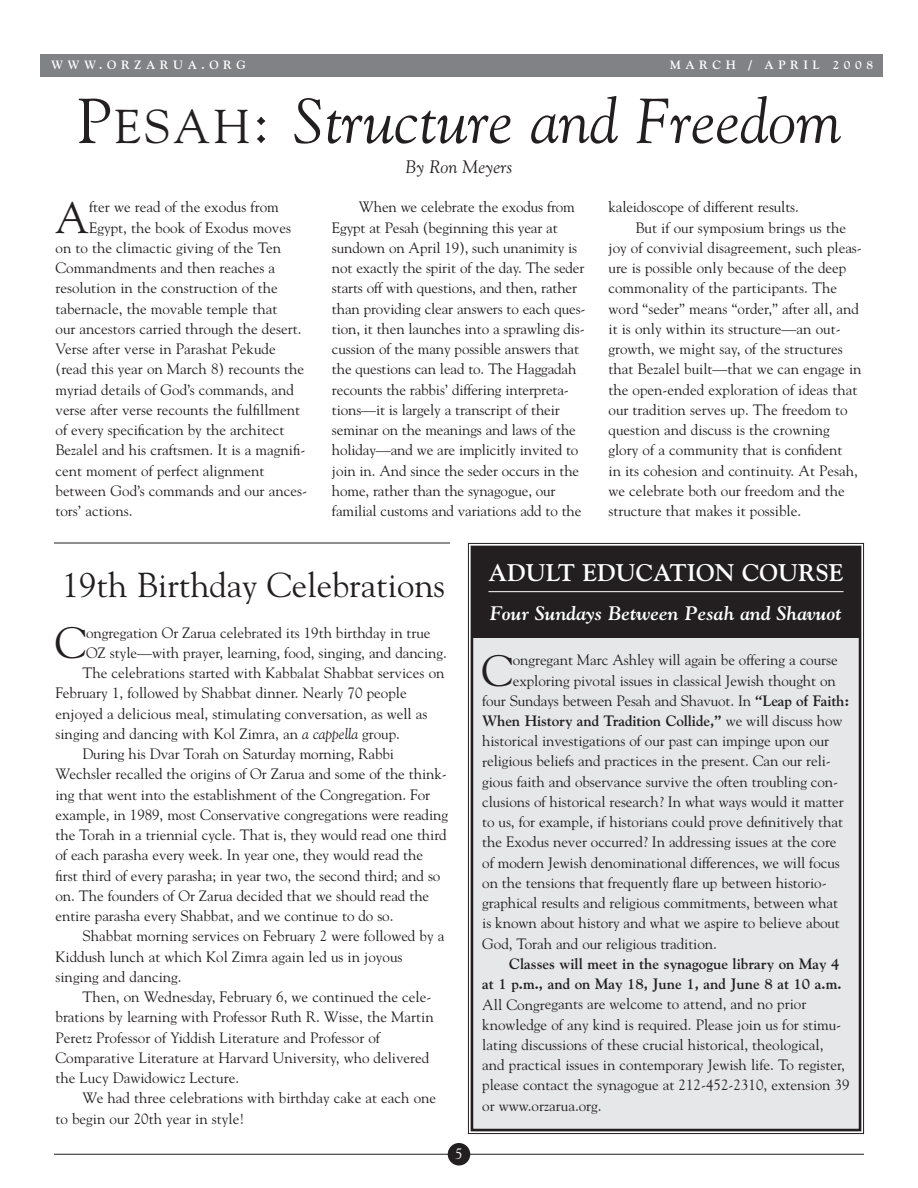
<style>
.page{position:relative;width:918px;height:1188px;background:#fff}
.page>*{position:absolute;margin:0;border:0;box-sizing:border-box;transform-origin:0 0}
.t1{font:italic 63px "Goudy";color:#231f20}
.t2{font:43.65px "Goudy";color:#231f20}
.t3{font:34.5px "Goudy";color:#231f20}
.t4{font:700 24px "Goudy";color:#fff}
.t5{font:italic 700 19.5px "Goudy";color:#fff}
.t6{font:italic 18px "Goudy";color:#231f20}
.t7{font:15px/20.2px "Goudy";color:#231f20}
.t8{font:700 15px/20.2px "Goudy";color:#231f20;text-align:right}
.t9{font:15px "Goudy";color:#fff}
.t10{font:700 12px "Goudy";letter-spacing:.38em;color:#fff}
.s1{font-style:normal}
.s2{font-style:normal;font-size:47.25px}
.s3{font-style:italic}
.s4{font-weight:700}
.s5{font-weight:400}
</style>
<div class="page">
<hr style="left:54px;top:1154px;width:810px;height:1px;background:#231f20">
<div style="left:448px;top:1143px;width:22px;height:23px;background:#231f20;border-radius:50%"></div>
<div style="left:40px;top:54px;width:844px;height:22px;background:#808285"></div>
<div style="left:473px;top:548px;width:386px;height:581px;background:#e6e7e9"></div>
<div style="left:471px;top:546px;width:390px;height:585px;border:3px solid #231f20"></div>
<div style="left:473px;top:548px;width:386px;height:90px;background:#231f20"></div>
<hr style="left:488px;top:591px;width:356px;height:1px;background:#fff">
<hr style="left:54px;top:543px;width:396px;height:1px;background:#231f20">
<p class="t10" style="left:51px;top:58px;width:196px">WWW.ORZARUA.ORG</p>
<p class="t10" style="left:670px;top:58px;width:204px">MARCH / APRIL 2008</p>
<h1 class="t1" style="left:76px;top:84px;width:767px"><span class="s1">P</span><span class="s2">ESAH</span><span class="s1">:</span> Structure and Freedom</h1>
<p class="t6" style="left:406px;top:156px;width:108px">By Ron Meyers</p>
<h2 class="t2" style="left:55px;top:192px;width:36px">A</h2>
<p class="t7" style="left:89px;top:197px;width:191px">fter we read of the exodus from</p>
<p class="t7" style="left:89px;top:217px;width:204px">Egypt, the book of Exodus moves</p>
<p class="t7" style="left:56px;top:238px;width:227px">on to the climactic giving of the Ten</p>
<p class="t7" style="left:56px;top:258px;width:221px">Commandments and then reaches a</p>
<p class="t7" style="left:56px;top:278px;width:224px">resolution in the construction of the</p>
<p class="t7" style="left:56px;top:298px;width:223px">tabernacle, the movable temple that</p>
<p class="t7" style="left:56px;top:319px;width:247px">our ancestors carried through the desert.</p>
<p class="t7" style="left:56px;top:339px;width:222px">Verse after verse in Parashat Pekude</p>
<p class="t7" style="left:56px;top:359px;width:250px">(read this year on March 8) recounts the</p>
<p class="t7" style="left:56px;top:379px;width:240px">myriad details of God’s commands, and</p>
<p class="t7" style="left:56px;top:400px;width:246px">verse after verse recounts the fulfillment</p>
<p class="t7" style="left:56px;top:420px;width:230px">of every specification by the architect</p>
<p class="t7" style="left:56px;top:440px;width:252px">Bezalel and his craftsmen. It is a magnifi-</p>
<p class="t7" style="left:56px;top:460px;width:210px">cent moment of perfect alignment</p>
<p class="t7" style="left:56px;top:481px;width:253px">between God’s commands and our ances-</p>
<p class="t7" style="left:56px;top:501px;width:79px">tors’ actions.</p>
<p class="t7" style="left:332px;top:197px;width:255px;text-indent:27px">When we celebrate the exodus from Egypt at Pesah (beginning this year at sundown on April 19), such unanimity is not exactly the spirit of the day. The seder starts off with questions, and then, rather than providing clear answers to each ques&shy;tion, it then launches into a sprawling dis&shy;cussion of the many possible answers that the questions can lead to. The Haggadah recounts the rabbis’ differing interpreta&shy;tions—it is largely a transcript of their seminar on the meanings and laws of the holiday—and we are implicitly invited to join in. And since the seder occurs in the home, rather than the synagogue, our familial customs and variations add to the</p>
<p class="t7" style="left:609px;top:197px;width:192px">kaleidoscope of different results.</p>
<p class="t7" style="left:636px;top:217px;width:212px">But if our symposium brings us the</p>
<p class="t7" style="left:609px;top:238px;width:255px">joy of convivial disagreement, such pleas-</p>
<p class="t7" style="left:609px;top:258px;width:239px">ure is possible only because of the deep</p>
<p class="t7" style="left:609px;top:278px;width:230px">commonality of the participants. The</p>
<p class="t7" style="left:609px;top:298px;width:252px">word “seder” means “order,” after all, and</p>
<p class="t7" style="left:609px;top:319px;width:234px">it is only within its structure—an out-</p>
<p class="t7" style="left:609px;top:339px;width:236px">growth, we might say, of the structures</p>
<p class="t7" style="left:609px;top:359px;width:255px">that Bezalel built—that we can engage in</p>
<p class="t7" style="left:609px;top:379px;width:250px">the open-ended exploration of ideas that</p>
<p class="t7" style="left:609px;top:400px;width:241px">our tradition serves up. The freedom to</p>
<p class="t7" style="left:609px;top:420px;width:223px">question and discuss is the crowning</p>
<p class="t7" style="left:609px;top:440px;width:235px">glory of a community that is confident</p>
<p class="t7" style="left:609px;top:460px;width:251px">in its cohesion and continuity. At Pesah,</p>
<p class="t7" style="left:609px;top:481px;width:238px">we celebrate both our freedom and the</p>
<p class="t7" style="left:609px;top:501px;width:194px">structure that makes it possible.</p>
<h3 class="t3" style="left:62px;top:565px;width:385px">19th Birthday Celebrations</h3>
<h2 class="t2" style="left:55px;top:617px;width:33px">C</h2>
<p class="t7" style="left:86px;top:622px;width:346px">ongregation Or Zarua celebrated its 19th birthday in true</p>
<p class="t7" style="left:86px;top:643px;width:362px">OZ style—with prayer, learning, food, singing, and dancing.</p>
<p class="t7" style="left:82px;top:663px;width:364px">The celebrations started with Kabbalat Shabbat services on</p>
<p class="t7" style="left:55px;top:683px;width:353px">February 1, followed by Shabbat dinner. Nearly 70 people</p>
<p class="t7" style="left:55px;top:703px;width:374px">enjoyed a delicious meal, stimulating conversation, as well as</p>
<p class="t7" style="left:55px;top:724px;width:346px">singing and dancing with Kol Zimra, an <span class="s3">a cappella</span> group.</p>
<p class="t7" style="left:82px;top:744px;width:313px">During his Dvar Torah on Saturday morning, Rabbi</p>
<p class="t7" style="left:56px;top:764px;width:393px">Wechsler recalled the origins of Or Zarua and some of the think-</p>
<p class="t7" style="left:56px;top:784px;width:376px">ing that went into the establishment of the Congregation. For</p>
<p class="t7" style="left:56px;top:805px;width:394px">example, in 1989, most Conservative congregations were reading</p>
<p class="t7" style="left:56px;top:825px;width:393px">the Torah in a triennial cycle. That is, they would read one third</p>
<p class="t7" style="left:56px;top:845px;width:369px">of each parasha every week. In year one, they would read the</p>
<p class="t7" style="left:56px;top:865px;width:386px">first third of every parasha; in year two, the second third; and so</p>
<p class="t7" style="left:56px;top:886px;width:375px">on. The founders of Or Zarua decided that we should read the</p>
<p class="t7" style="left:56px;top:906px;width:339px">entire parasha every Shabbat, and we continue to do so.</p>
<p class="t7" style="left:82px;top:926px;width:364px">Shabbat morning services on February 2 were followed by a</p>
<p class="t7" style="left:56px;top:946px;width:349px">Kiddush lunch at which Kol Zimra again led us in joyous</p>
<p class="t7" style="left:56px;top:967px;width:128px">singing and dancing.</p>
<p class="t7" style="left:82px;top:987px;width:350px">Then, on Wednesday, February 6, we continued the cele-</p>
<p class="t7" style="left:56px;top:1007px;width:380px">brations by learning with Professor Ruth R. Wisse, the Martin</p>
<p class="t7" style="left:56px;top:1027px;width:326px">Peretz Professor of Yiddish Literature and Professor of</p>
<p class="t7" style="left:56px;top:1048px;width:375px">Comparative Literature at Harvard University, who delivered</p>
<p class="t7" style="left:56px;top:1068px;width:185px">the Lucy Dawidowicz Lecture.</p>
<p class="t7" style="left:82px;top:1088px;width:355px">We had three celebrations with birthday cake at each one</p>
<p class="t7" style="left:56px;top:1108px;width:190px">to begin our 20th year in style!</p>
<p class="t9" style="left:455px;top:1145px;width:9px">5</p>
<h3 class="t4" style="left:488px;top:558px;width:357px">ADULT EDUCATION COURSE</h3>
<h3 class="t5" style="left:490px;top:602px;width:353px">Four Sundays Between Pesah and Shavuot</h3>
<h2 class="t2" style="left:482px;top:645px;width:33px">C</h2>
<p class="t7" style="left:513px;top:650px;width:326px">ongregant Marc Ashley will again be offering a course</p>
<p class="t7" style="left:513px;top:670px;width:325px">exploring pivotal issues in classical Jewish thought on</p>
<p class="t7" style="left:482px;top:690px;width:369px">four Sundays between Pesah and Shavuot. In <span class="s4">“Leap of Faith:</span></p>
<p class="t8" style="left:482px;top:711px;width:362px">When History and Tradition Collide,” <span class="s5">we will discuss how</span></p>
<p class="t7" style="left:482px;top:731px;width:349px">historical investigations of our past can impinge upon our</p>
<p class="t7" style="left:482px;top:751px;width:350px">religious beliefs and practices in the present. Can our reli-</p>
<p class="t7" style="left:482px;top:771px;width:357px">gious faith and observance survive the often troubling con-</p>
<p class="t7" style="left:482px;top:792px;width:363px">clusions of historical research? In what ways would it matter</p>
<p class="t7" style="left:482px;top:812px;width:362px">to us, for example, if historians could prove definitively that</p>
<p class="t7" style="left:482px;top:832px;width:356px">the Exodus never occurred? In addressing issues at the core</p>
<p class="t7" style="left:482px;top:852px;width:359px">of modern Jewish denominational differences, we will focus</p>
<p class="t7" style="left:482px;top:873px;width:346px">on the tensions that frequently flare up between historio-</p>
<p class="t7" style="left:482px;top:893px;width:357px">graphical results and religious commitments, between what</p>
<p class="t7" style="left:482px;top:913px;width:359px">is known about history and what we aspire to believe about</p>
<p class="t7" style="left:482px;top:933px;width:236px">God, Torah and our religious tradition.</p>
<p class="t8" style="left:482px;top:954px;width:361px">Classes will meet in the synagogue library on May 4<br>at 1 p.m., and on May 18, June 1, and June 8 at 10 a.m.</p>
<p class="t7" style="left:482px;top:994px;width:369px">All Congregants are welcome to attend, and no prior knowledge of any kind is required. Please join us for stimu&shy;lating discussions of these crucial historical, theological, and practical issues in contemporary Jewish life. To register, please contact the synagogue at 212-452-2310, extension 39 or www.orzarua.org.</p>
</div>
